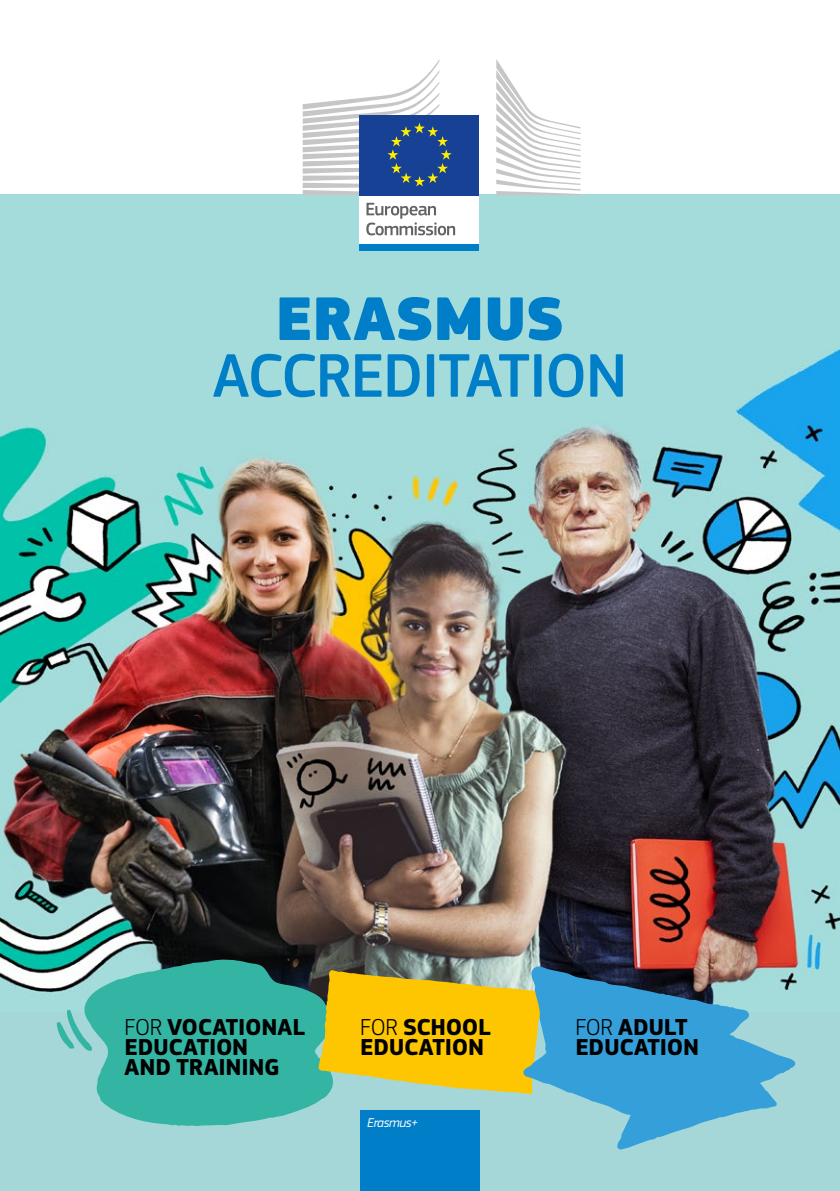
<style>
.page{position:relative;width:840px;height:1191px;background:#fff}
.page>*{position:absolute;margin:0;border:0;box-sizing:border-box;transform-origin:0 0}
.t1{font:500 64px "EC Square Sans Pro";letter-spacing:-.025em;color:#007fc8}
.t2{font:900 64px "EC Square Sans Pro";letter-spacing:-.01em;color:#007fc8}
.t3{font:700 24px/20px "EC Square Sans Pro";letter-spacing:-.01em;color:#000}
.t4{font:italic 13.2px "EC Square Sans Pro";letter-spacing:-.03em;color:#fff}
.s1{font-weight:300}
</style>
<div class="page">
<div style="left:0;top:0;width:839px;height:1191px;background:#a5d7d9"></div>
<img style="left:0;top:193px;width:839px;height:800px">
<svg style="left:83px;top:958px;width:253px;height:168px;background:#42b0a3"></svg>
<svg style="left:57px;top:1009px;width:35px;height:42px"></svg>
<svg style="left:318px;top:964px;width:347px;height:130px;background:#d3b52a"></svg>
<svg style="left:522px;top:979px;width:272px;height:170px;fill:#359fda"></svg>
<div style="left:0;top:0;width:839px;height:193px;background:#fff"></div>
<div style="left:359px;top:193px;width:120px;height:53px;background:#fff"></div>
<div style="left:359px;top:115px;width:120px;height:80px;background:#164194"></div>
<svg style="left:302px;top:59px;width:149px;height:136px"></svg>
<div style="left:359px;top:244px;width:120px;height:7px;background:#007fc8"></div>
<svg style="left:496px;top:59px;width:84px;height:136px"></svg>
<svg style="left:366px;top:203px;width:89px;height:32px"></svg>
<div style="left:360px;top:1111px;width:119px;height:80px;background:#007fc8"></div>
<p class="t2" style="left:275px;top:279px;width:290px">ERASMUS</p>
<p class="t1" style="left:212px;top:338px;width:416px">ACCREDITATION</p>
<p class="t3" style="left:124px;top:1017px;width:182px"><span class="s1">FOR</span> VOCATIONAL<br>EDUCATION<br>AND TRAINING</p>
<p class="t3" style="left:360px;top:1017px;width:132px"><span class="s1">FOR</span> SCHOOL</p>
<p class="t3" style="left:360px;top:1037px;width:125px">EDUCATION</p>
<p class="t4" style="left:367px;top:1114px;width:53px">Erasmus+</p>
<p class="t3" style="left:575px;top:1017px;width:114px"><span class="s1">FOR</span> ADULT</p>
<p class="t3" style="left:575px;top:1037px;width:125px">EDUCATION</p>
</div>
